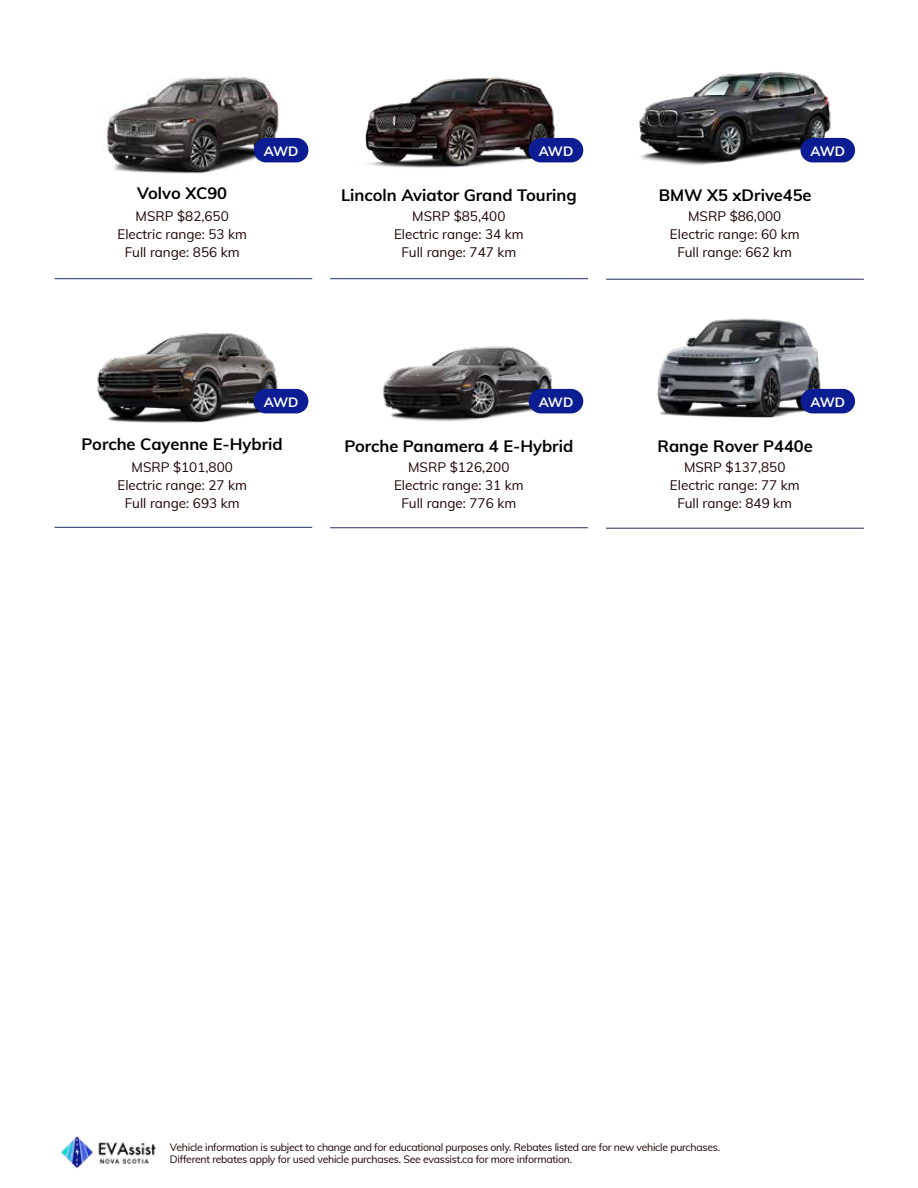
<style>
.page{position:relative;width:918px;height:1188px;background:#fff}
.page>*{position:absolute;margin:0;border:0;box-sizing:border-box;transform-origin:0 0}
.t1{font:700 16.5px "Muli";color:#000}
.t2{font:13.5px/18px "Muli";color:#1e0000;text-align:center}
.t3{font:700 13.5px "Muli";letter-spacing:-.035em;color:#fff}
.t4{font:10.5px/12px "Muli";letter-spacing:-.025em;color:#1e0000}
</style>
<div class="page">
<img style="left:365px;top:77px;width:192px;height:91px">
<img style="left:383px;top:346px;width:176px;height:75px">
<img style="left:639px;top:72px;width:217px;height:93px">
<img style="left:657px;top:318px;width:166px;height:100px">
<hr style="left:331px;top:278px;width:256px;height:1px;background:#252e65">
<hr style="left:331px;top:527px;width:256px;height:1px;background:#252e65">
<hr style="left:55px;top:278px;width:257px;height:1px;background:#252e65">
<hr style="left:55px;top:527px;width:257px;height:1px;background:#252e65">
<img style="left:106px;top:77px;width:175px;height:97px">
<img style="left:97px;top:333px;width:187px;height:90px">
<div style="left:529px;top:138px;width:54px;height:24px;background:#0c1d94;border-radius:12px"></div>
<div style="left:529px;top:389px;width:54px;height:24px;background:#0c1d94;border-radius:12px"></div>
<div style="left:254px;top:389px;width:54px;height:24px;background:#0c1d94;border-radius:12px"></div>
<div style="left:254px;top:138px;width:54px;height:24px;background:#0c1d94;border-radius:12px"></div>
<div style="left:800px;top:138px;width:55px;height:24px;background:#0c1d94;border-radius:12px"></div>
<div style="left:800px;top:389px;width:55px;height:24px;background:#0c1d94;border-radius:12px"></div>
<hr style="left:607px;top:279px;width:256px;height:1px;background:#252e65">
<hr style="left:607px;top:528px;width:256px;height:1px;background:#252e65">
<img style="left:61px;top:1136px;width:95px;height:33px">
<p class="t1" style="left:137px;top:181px;width:91px">Volvo XC90</p>
<p class="t2" style="left:117px;top:206px;width:131px">MSRP $82,650<br>Electric range: 53 km<br>Full range: 856 km</p>
<p class="t3" style="left:264px;top:141px;width:36px">AWD</p>
<p class="t3" style="left:810px;top:141px;width:36px">AWD</p>
<p class="t3" style="left:539px;top:141px;width:36px">AWD</p>
<p class="t1" style="left:341px;top:183px;width:237px">Lincoln Aviator Grand Touring</p>
<p class="t2" style="left:394px;top:206px;width:131px">MSRP $85,400<br>Electric range: 34 km<br>Full range: 747 km</p>
<p class="t1" style="left:659px;top:183px;width:155px">BMW X5 xDrive45e</p>
<p class="t2" style="left:670px;top:206px;width:131px">MSRP $86,000<br>Electric range: 60 km<br>Full range: 662 km</p>
<p class="t3" style="left:264px;top:392px;width:36px">AWD</p>
<p class="t3" style="left:539px;top:392px;width:36px">AWD</p>
<p class="t3" style="left:810px;top:392px;width:36px">AWD</p>
<p class="t1" style="left:82px;top:432px;width:203px">Porche Cayenne E-Hybrid</p>
<p class="t2" style="left:117px;top:457px;width:131px">MSRP $101,800<br>Electric range: 27 km<br>Full range: 693 km</p>
<p class="t1" style="left:344px;top:434px;width:230px">Porche Panamera 4 E-Hybrid</p>
<p class="t2" style="left:394px;top:457px;width:131px">MSRP $126,200<br>Electric range: 31 km<br>Full range: 776 km</p>
<p class="t1" style="left:658px;top:434px;width:157px">Range Rover P440e</p>
<p class="t2" style="left:670px;top:457px;width:131px">MSRP $137,850<br>Electric range: 77 km<br>Full range: 849 km</p>
<p class="t4" style="left:170px;top:1140px;width:552px">Vehicle information is subject to change and for educational purposes only. Rebates listed are for new vehicle purchases.<br>Different rebates apply for used vehicle purchases. See evassist.ca for more information.</p>
</div>
